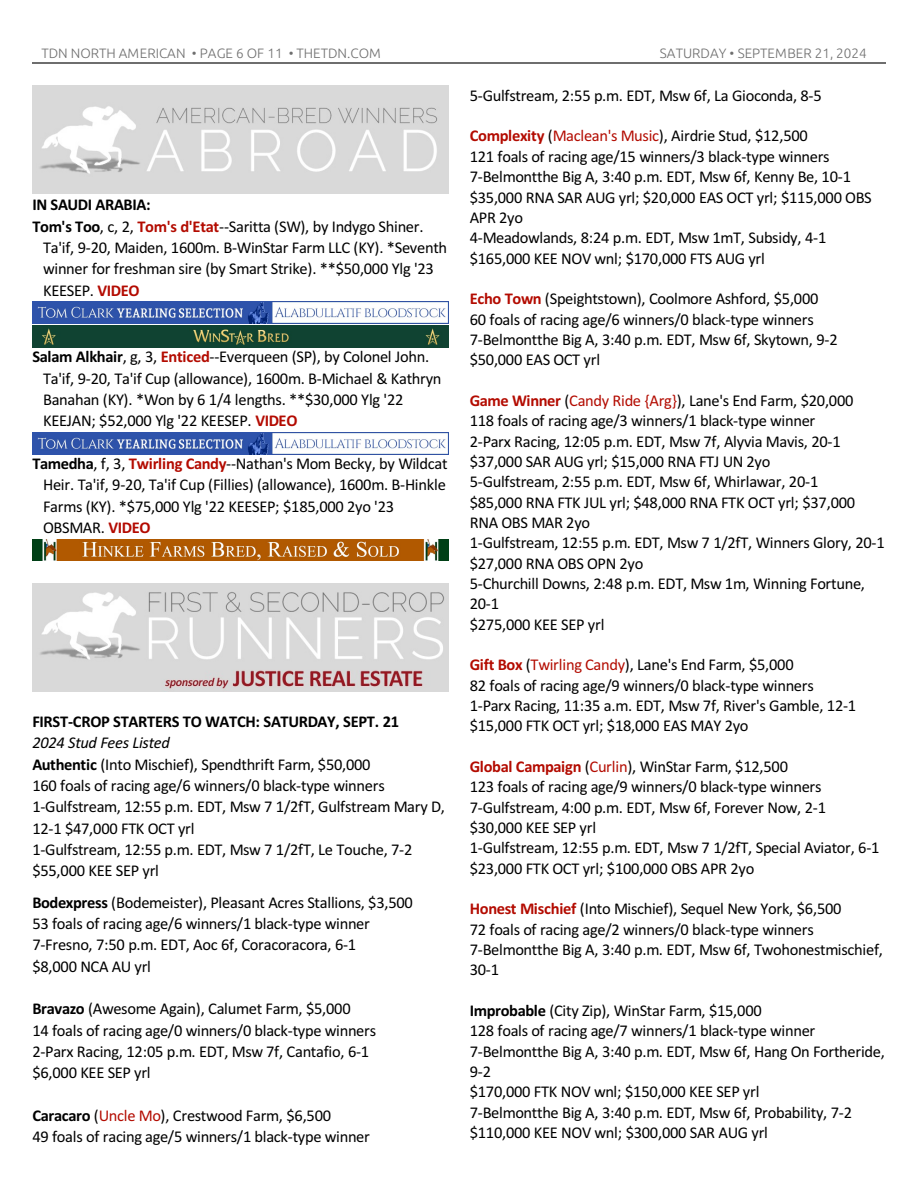
<style>
.page{position:relative;width:918px;height:1188px;background:#fff}
.page>*{position:absolute;margin:0;border:0;box-sizing:border-box;transform-origin:0 0}
.t1{font:16.5px/20.4px "Calibri";letter-spacing:-.02em;color:#000}
.t2{font:700 16.5px "Calibri";letter-spacing:-.02em;color:#000}
.t3{font:300 13.5px "Ubuntu";color:#6e6e6e}
.s1{font-weight:700}
.s2{font-weight:700;color:#b30b00}
.s3{font-weight:700;color:#b30a00}
.s4{font-style:italic}
.s5{color:#b30b00}
</style>
<div class="page">
<hr style="left:32px;top:62px;width:853px;height:1px;background:#6e6e6e">
<img style="left:32px;top:86px;width:416px;height:108px">
<img style="left:32px;top:539px;width:416px;height:22px">
<img style="left:32px;top:584px;width:416px;height:108px">
<img style="left:32px;top:432px;width:416px;height:22px">
<img style="left:32px;top:325px;width:416px;height:22px">
<img style="left:32px;top:302px;width:416px;height:21px">
<p class="t3" style="left:41px;top:47px;width:341px">TDN NORTH AMERICAN • PAGE 6 OF 11 • THETDN.COM</p>
<p class="t3" style="left:660px;top:47px;width:208px">SATURDAY • SEPTEMBER 21, 2024</p>
<p class="t2" style="left:32px;top:198px;width:120px">IN SAUDI ARABIA:</p>
<p class="t1" style="left:32px;top:217px;width:393px"><span class="s1">Tom's Too</span>, c, 2, <span class="s2">Tom's d'Etat</span>--Saritta (SW), by Indygo Shiner.</p>
<p class="t1" style="left:43px;top:239px;width:406px">Ta'if, 9-20, Maiden, 1600m. B-WinStar Farm LLC (KY). *Seventh</p>
<p class="t1" style="left:43px;top:260px;width:392px">winner for freshman sire (by Smart Strike). **$50,000 Ylg '23</p>
<p class="t1" style="left:43px;top:281px;width:98px">KEESEP. <span class="s3">VIDEO</span></p>
<p class="t1" style="left:43px;top:348px;width:400px;line-height:21.3px;text-indent:-11px"><span class="s1">Salam Alkhair</span>, g, 3, <span class="s2">Enticed</span>--Everqueen (SP), by Colonel John.<br>Ta'if, 9-20, Ta'if Cup (allowance), 1600m. B-Michael &amp; Kathryn Banahan (KY). *Won by 6 1/4 lengths. **$30,000 Ylg '22<br>KEEJAN; $52,000 Ylg '22 KEESEP. <span class="s3">VIDEO</span></p>
<p class="t1" style="left:43px;top:454px;width:406px;line-height:21.3px;text-indent:-11px"><span class="s1">Tamedha</span>, f, 3, <span class="s2">Twirling Candy</span>--Nathan's Mom Becky, by Wildcat Heir. Ta'if, 9-20, Ta'if Cup (Fillies) (allowance), 1600m. B-Hinkle Farms (KY). *$75,000 Ylg '22 KEESEP; $185,000 2yo '23<br>OBSMAR. <span class="s3">VIDEO</span></p>
<p class="t2" style="left:32px;top:714px;width:368px">FIRST-CROP STARTERS TO WATCH: SATURDAY, SEPT. 21</p>
<p class="t1" style="left:32px;top:733px;width:414px;line-height:21.3px"><span class="s4">2024 Stud Fees Listed<br></span><span class="s1">Authentic</span> (Into Mischief), Spendthrift Farm, $50,000<br>160 foals of racing age/6 winners/0 black-type winners 1-Gulfstream, 12:55 p.m. EDT, Msw 7 1/2fT, Gulfstream Mary D, 12-1 $47,000 FTK OCT yrl<br>1-Gulfstream, 12:55 p.m. EDT, Msw 7 1/2fT, Le Touche, 7-2 $55,000 KEE SEP yrl</p>
<p class="t1" style="left:32px;top:893px;width:382px;line-height:21.3px"><span class="s1">Bodexpress</span> (Bodemeister), Pleasant Acres Stallions, $3,500<br>53 foals of racing age/6 winners/1 black-type winner 7-Fresno, 7:50 p.m. EDT, Aoc 6f, Coracoracora, 6-1<br>$8,000 NCA AU yrl</p>
<p class="t1" style="left:32px;top:1000px;width:345px;line-height:21.3px"><span class="s1">Bravazo</span> (Awesome Again), Calumet Farm, $5,000<br>14 foals of racing age/0 winners/0 black-type winners 2-Parx Racing, 12:05 p.m. EDT, Msw 7f, Cantafio, 6-1 $6,000 KEE SEP yrl</p>
<p class="t1" style="left:32px;top:1106px;width:339px;line-height:21.5px"><span class="s1">Caracaro</span> (<span class="s5">Uncle Mo</span>), Crestwood Farm, $6,500<br>49 foals of racing age/5 winners/1 black-type winner</p>
<p class="t1" style="left:470px;top:86px;width:354px">5-Gulfstream, 2:55 p.m. EDT, Msw 6f, La Gioconda, 8-5</p>
<p class="t1" style="left:470px;top:127px;width:404px"><span class="s2">Complexity</span> (<span class="s5">Maclean's Music</span>), Airdrie Stud, $12,500<br>121 foals of racing age/15 winners/3 black-type winners 7-Belmontthe Big A, 3:40 p.m. EDT, Msw 6f, Kenny Be, 10-1 $35,000 RNA SAR AUG yrl; $20,000 EAS OCT yrl; $115,000 OBS APR 2yo<br>4-Meadowlands, 8:24 p.m. EDT, Msw 1mT, Subsidy, 4-1 $165,000 KEE NOV wnl; $170,000 FTS AUG yrl</p>
<p class="t1" style="left:470px;top:290px;width:369px"><span class="s2">Echo Town</span> (Speightstown), Coolmore Ashford, $5,000<br>60 foals of racing age/6 winners/0 black-type winners 7-Belmontthe Big A, 3:40 p.m. EDT, Msw 6f, Skytown, 9-2 $50,000 EAS OCT yrl</p>
<p class="t1" style="left:470px;top:392px;width:416px"><span class="s2">Game Winner</span> (<span class="s5">Candy Ride {Arg}</span>), Lane's End Farm, $20,000<br>118 foals of racing age/3 winners/1 black-type winner<br>2-Parx Racing, 12:05 p.m. EDT, Msw 7f, Alyvia Mavis, 20-1 $37,000 SAR AUG yrl; $15,000 RNA FTJ UN 2yo<br>5-Gulfstream, 2:55 p.m. EDT, Msw 6f, Whirlawar, 20-1<br>$85,000 RNA FTK JUL yrl; $48,000 RNA FTK OCT yrl; $37,000<br>RNA OBS MAR 2yo<br>1-Gulfstream, 12:55 p.m. EDT, Msw 7 1/2fT, Winners Glory, 20-1 $27,000 RNA OBS OPN 2yo<br>5-Churchill Downs, 2:48 p.m. EDT, Msw 1m, Winning Fortune, 20-1<br>$275,000 KEE SEP yrl</p>
<p class="t1" style="left:470px;top:656px;width:388px"><span class="s2">Gift Box</span> (<span class="s5">Twirling Candy</span>), Lane's End Farm, $5,000<br>82 foals of racing age/9 winners/0 black-type winners 1-Parx Racing, 11:35 a.m. EDT, Msw 7f, River's Gamble, 12-1 $15,000 FTK OCT yrl; $18,000 EAS MAY 2yo</p>
<p class="t1" style="left:470px;top:758px;width:411px"><span class="s2">Global Campaign</span> (<span class="s5">Curlin</span>), WinStar Farm, $12,500<br>123 foals of racing age/9 winners/0 black-type winners 7-Gulfstream, 4:00 p.m. EDT, Msw 6f, Forever Now, 2-1 $30,000 KEE SEP yrl<br>1-Gulfstream, 12:55 p.m. EDT, Msw 7 1/2fT, Special Aviator, 6-1 $23,000 FTK OCT yrl; $100,000 OBS APR 2yo</p>
<p class="t1" style="left:470px;top:900px;width:415px"><span class="s2">Honest Mischief</span> (Into Mischief), Sequel New York, $6,500<br>72 foals of racing age/2 winners/0 black-type winners 7-Belmontthe Big A, 3:40 p.m. EDT, Msw 6f, Twohonestmischief, 30-1</p>
<p class="t1" style="left:470px;top:1002px;width:417px"><span class="s1">Improbable</span> (City Zip), WinStar Farm, $15,000<br>128 foals of racing age/7 winners/1 black-type winner 7-Belmontthe Big A, 3:40 p.m. EDT, Msw 6f, Hang On Fortheride, 9-2<br>$170,000 FTK NOV wnl; $150,000 KEE SEP yrl<br>7-Belmontthe Big A, 3:40 p.m. EDT, Msw 6f, Probability, 7-2 $110,000 KEE NOV wnl; $300,000 SAR AUG yrl</p>
</div>
